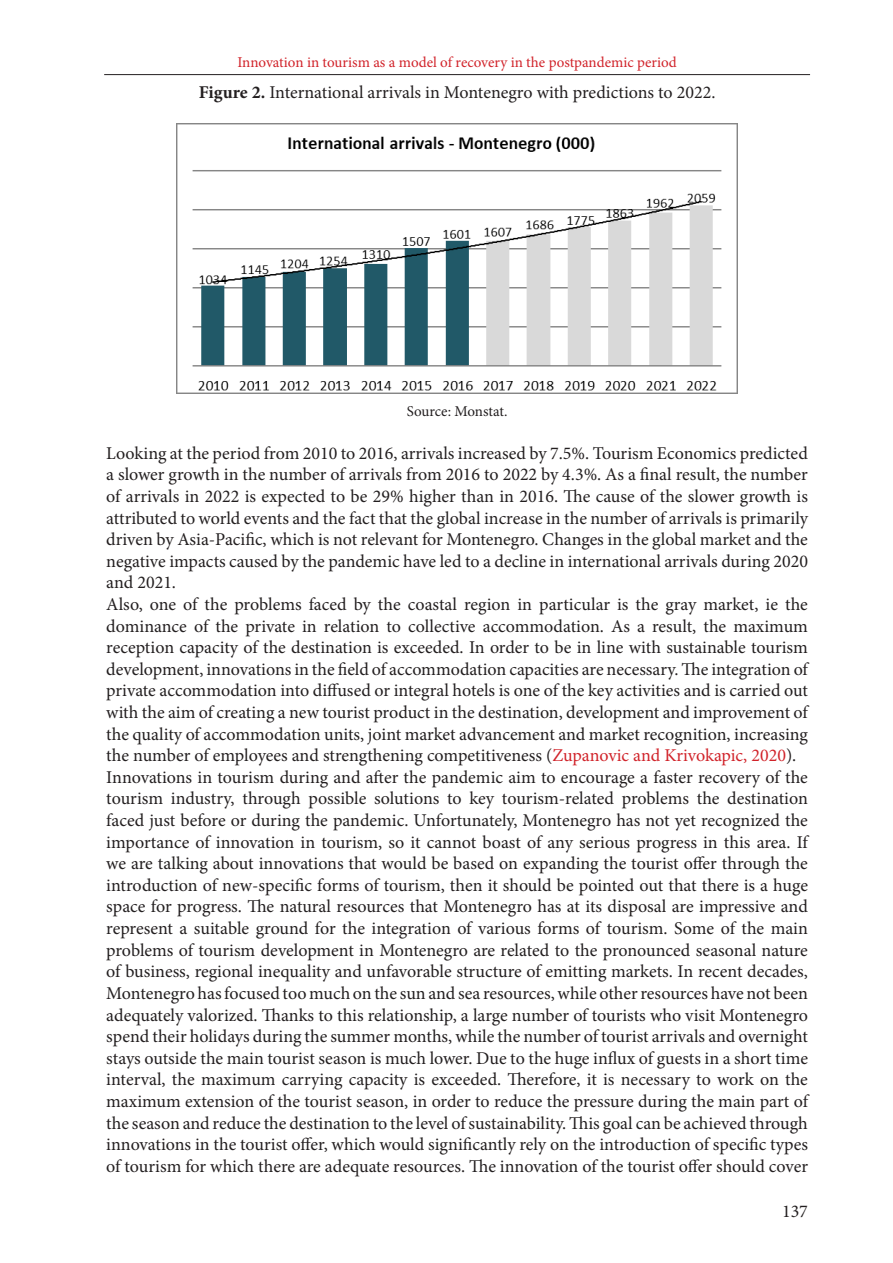
<style>
.page{position:relative;width:893px;height:1263px;background:#fff}
.page>*{position:absolute;margin:0;border:0;box-sizing:border-box;transform-origin:0 0}
.Osnovni_paragraf_12{font:18px/21.6px "Minion Pro";color:#231f20;text-align:justify}
.t1{font:15px "Minion Pro";color:#d1232a}
.Osnovni_paragraf_10{font:15px "Minion Pro";letter-spacing:-.01em;color:#231f20}
.s1{font-weight:700}
.s2{color:#d1232a}
</style>
<div class="page">
<hr style="left:104px;top:74px;width:706px;height:1px;background:#231f20">
<img style="left:177px;top:123px;width:561px;height:270px">
<p class="t1" style="left:237px;top:52px;width:441px">Innovation in tourism as a model of recovery in the postpandemic period</p>
<p class="Osnovni_paragraf_12" style="left:199px;top:82px;width:518px"><span class="s1">Figure 2.</span> International arrivals in Montenegro with predictions to 2022.</p>
<p class="Osnovni_paragraf_10" style="left:407px;top:401px;width:102px">Source: Monstat.</p>
<p class="Osnovni_paragraf_12" style="left:106px;top:442px;width:703px">Looking at the period from 2010 to 2016, arrivals increased by 7.5%. Tourism Economics predicted a slower growth in the number of arrivals from 2016 to 2022 by 4.3%. As a final result, the number of arrivals in 2022 is expected to be 29% higher than in 2016. The cause of the slower growth is attributed to world events and the fact that the global increase in the number of arrivals is primarily driven by Asia-Pacific, which is not relevant for Montenegro. Changes in the global market and the negative impacts caused by the pandemic have led to a decline in international arrivals during 2020 and 2021.</p>
<p class="Osnovni_paragraf_12" style="left:106px;top:594px;width:703px">Also, one of the problems faced by the coastal region in particular is the gray market, ie the dominance of the private in relation to collective accommodation. As a result, the maximum reception capacity of the destination is exceeded. In order to be in line with sustainable tourism development, innovations in the field of accommodation capacities are necessary. The integration of private accommodation into diffused or integral hotels is one of the key activities and is carried out with the aim of creating a new tourist product in the destination, development and improvement of the quality of accommodation units, joint market advancement and market recognition, increasing the number of employees and strengthening competitiveness (<span class="s2">Zupanovic and Krivokapic, 2020</span>).</p>
<p class="Osnovni_paragraf_12" style="left:106px;top:766px;width:703px">Innovations in tourism during and after the pandemic aim to encourage a faster recovery of the tourism industry, through possible solutions to key tourism-related problems the destination faced just before or during the pandemic. Unfortunately, Montenegro has not yet recognized the importance of innovation in tourism, so it cannot boast of any serious progress in this area. If we are talking about innovations that would be based on expanding the tourist offer through the introduction of new-specific forms of tourism, then it should be pointed out that there is a huge space for progress. The natural resources that Montenegro has at its disposal are impressive and represent a suitable ground for the integration of various forms of tourism. Some of the main problems of tourism development in Montenegro are related to the pronounced seasonal nature of business, regional inequality and unfavorable structure of emitting markets. In recent decades, Montenegro has focused too much on the sun and sea resources, while other resources have not been adequately valorized. Thanks to this relationship, a large number of tourists who visit Montenegro spend their holidays during the summer months, while the number of tourist arrivals and overnight stays outside the main tourist season is much lower. Due to the huge influx of guests in a short time interval, the maximum carrying capacity is exceeded. Therefore, it is necessary to work on the maximum extension of the tourist season, in order to reduce the pressure during the main part of the season and reduce the destination to the level of sustainability. This goal can be achieved through innovations in the tourist offer, which would significantly rely on the introduction of specific types of tourism for which there are adequate resources. The innovation of the tourist offer should cover</p>
<p class="Osnovni_paragraf_12" style="left:782px;top:1200px;width:27px">137</p>
</div>
